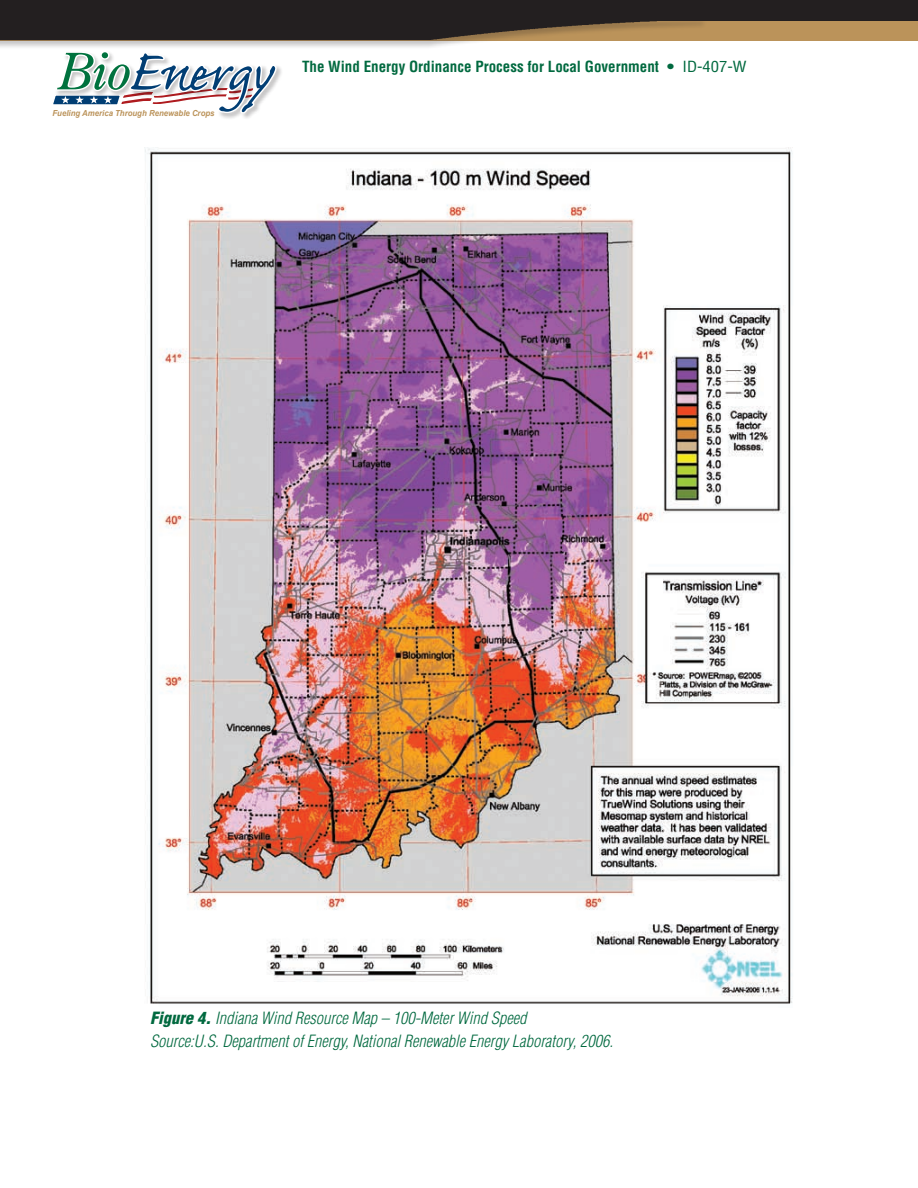
<style>
.page{position:relative;width:918px;height:1188px;background:#fff}
.page>*{position:absolute;margin:0;border:0;box-sizing:border-box;transform-origin:0 0}
.t1{font:65.1px "Caflisch Script Pro";letter-spacing:-.005em;color:#013e74;scale:1.05 1}
.t2{font:italic 300 condensed 16.5px/23px "Helvetica";color:#00693f}
.t3{font:700 condensed 15px "Helvetica";color:#00693f}
.t4{font:italic 700 8.25px "Arial";color:#bb935a;scale:.94 1}
.s1{font-family:"Century Old Style Std";font-style:italic;font-size:49.8px;color:#00723e}
.s2{font-size:74.85px}
.s3{font-weight:400}
.s4{font-weight:900}
</style>
<div class="page">
<div style="left:0;top:13px;width:918px;height:28px;background:#bb935a"></div>
<div style="left:0;top:18px;width:723px;height:43px;background:#231f20;opacity:.25"></div>
<img style="left:0;top:20px;width:707px;height:20px">
<div style="left:0;top:0;width:918px;height:20px;background:#231f20"></div>
<div style="left:54px;top:50px;width:329px;height:115px;background:#fff"></div>
<svg style="left:50px;top:20px;width:228px;height:99px"></svg>
<img style="left:144px;top:147px;width:649px;height:857px">
<h1 class="t1" style="left:58px;top:40px;width:205px"><span class="s1">Bio</span><span class="s2">E</span>nergy</h1>
<p class="t3" style="left:302px;top:58px;width:446px">The Wind Energy Ordinance Process for Local Government • <span class="s3">ID-407-W</span></p>
<p class="t4" style="left:53px;top:108px;width:174px">Fueling America Through Renewable Crops</p>
<p class="t2" style="left:150px;top:1007px;width:465px"><span class="s4">Figure 4.</span> Indiana Wind Resource Map – 100-Meter Wind Speed<br>Source:U.S. Department of Energy, National Renewable Energy Laboratory, 2006.</p>
</div>
